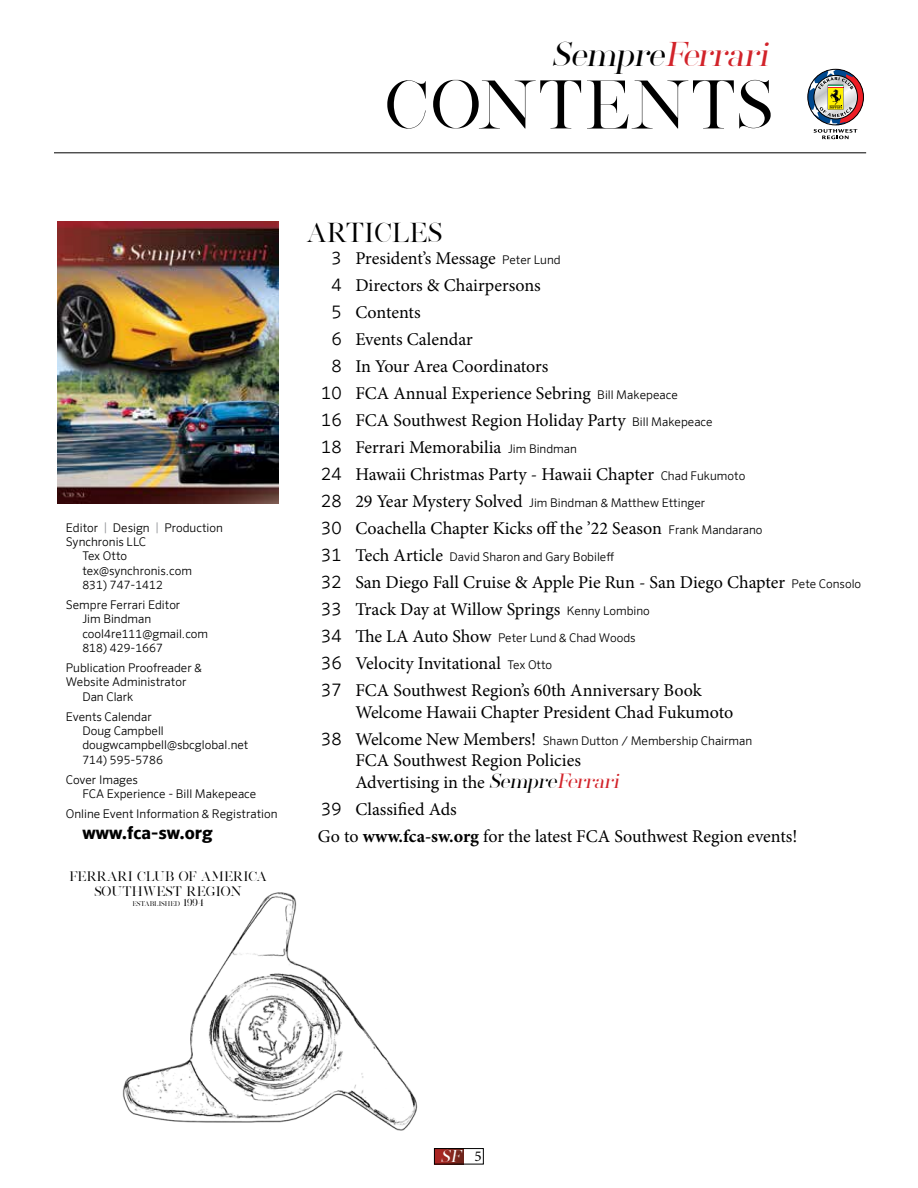
<style>
.page{position:relative;width:918px;height:1188px;background:#fff}
.page>*{position:absolute;margin:0;border:0;box-sizing:border-box;transform-origin:0 0}
.t1{font:60px "Silver South Serif";color:#000}
.t2{font:italic 30px "Silver South Serif";color:#d2232a}
.t3{font:24px "Silver South Serif";color:#000}
.t4{font:18px/27px "Minion Pro";color:#000}
.t5{font:700 18px "Sero Offc";color:#000}
.t6{font:italic 15px "Silver South Serif";color:#fff}
.t7{font:300 12px/14.2px "Sero Offc";color:#000}
.t8{font:12px/14.4px "Silver South Serif";color:#000;text-align:center}
.t9{font:6px "Silver South Serif";color:#000}
.s1{color:#000}
.s2{color:#939598}
.s3{font-size:9px}
.s4{font-family:"Sero Offc";font-weight:300}
.s5{font-family:"Sero Offc";font-weight:300;font-size:12px}
.s6{font-size:18px}
.s7{font-family:"Minion Pro";font-weight:400;font-size:18px}
.s8{font-family:"Silver South Serif";font-style:italic}
.s9{font-family:"Silver South Serif";font-style:italic;color:#d2232a}
.s10{font-weight:700}
.s11{font-family:"Minion Pro";font-style:normal;color:#000}
</style>
<div class="page">
<img style="left:436px;top:1150px;width:28px;height:12px">
<div style="left:434px;top:1148px;width:50px;height:16px;border:1px solid #000"></div>
<img style="left:122px;top:892px;width:296px;height:239px">
<hr style="left:54px;top:152px;width:812px;height:1px;background:#000">
<svg style="left:808px;top:69px;width:55px;height:70px"></svg>
<img style="left:58px;top:221px;width:221px;height:283px">
<h2 class="t2" style="left:552px;top:36px;width:225px"><span class="s1">Sempre</span>Ferrari</h2>
<h1 class="t1" style="left:385px;top:67px;width:389px">CONTENTS</h1>
<p class="t7" style="left:66px;top:521px;width:158px">Editor <span class="s2">|</span> Design <span class="s2">|</span> Production</p>
<p class="t7" style="left:66px;top:535px;width:82px">Synchronis LLC</p>
<p class="t7" style="left:82px;top:549px;width:46px">Tex Otto</p>
<p class="t7" style="left:82px;top:563px;width:111px">tex@synchronis.com</p>
<p class="t7" style="left:82px;top:578px;width:82px">831) 747-1412</p>
<p class="t7" style="left:82px;top:598px;width:127px;text-indent:-16px">Sempre Ferrari Editor<br>Jim Bindman cool4re111@gmail.com<br>818) 429-1667</p>
<p class="t7" style="left:66px;top:661px;width:137px">Publication Proofreader &amp;</p>
<p class="t7" style="left:66px;top:675px;width:122px">Website Administrator</p>
<p class="t7" style="left:82px;top:689px;width:53px">Dan Clark</p>
<p class="t7" style="left:82px;top:710px;width:168px;text-indent:-16px">Events Calendar<br>Doug Campbell dougwcampbell@sbcglobal.net<br>714) 595-5786</p>
<p class="t7" style="left:82px;top:773px;width:175px;text-indent:-16px">Cover Images<br>FCA Experience - Bill Makepeace</p>
<p class="t7" style="left:66px;top:807px;width:213px">Online Event Information &amp; Registration</p>
<p class="t5" style="left:82px;top:823px;width:132px">www.fca-sw.org</p>
<p class="t8" style="left:69px;top:870px;width:199px">FERRARI CLUB OF AMERICA<br>SOUTHWEST REGION</p>
<p class="t9" style="left:132px;top:900px;width:73px">ESTABLISHED <span class="s3">1994</span></p>
<h3 class="t3" style="left:306px;top:218px;width:138px">ARTICLES</h3>
<p class="t4" style="left:332px;top:245px;width:231px"><span class="s4">3</span> President’s Message <span class="s5">Peter Lund</span></p>
<p class="t4" style="left:332px;top:272px;width:211px"><span class="s4">4</span> Directors &amp; Chairpersons</p>
<p class="t4" style="left:332px;top:299px;width:91px"><span class="s4">5</span> Contents</p>
<p class="t4" style="left:332px;top:326px;width:143px"><span class="s4">6</span> Events Calendar</p>
<p class="t4" style="left:332px;top:353px;width:218px"><span class="s4">8</span> In Your Area Coordinators</p>
<p class="t4" style="left:321px;top:380px;width:358px"><span class="s4">10</span> FCA Annual Experience Sebring <span class="s5">Bill Makepeace</span></p>
<p class="t4" style="left:321px;top:407px;width:393px"><span class="s4">16</span> FCA Southwest Region Holiday Party <span class="s5">Bill Makepeace</span></p>
<p class="t4" style="left:321px;top:434px;width:257px"><span class="s4">18</span> Ferrari Memorabilia <span class="s5">Jim Bindman</span></p>
<p class="t4" style="left:321px;top:461px;width:426px"><span class="s4">24</span> Hawaii Christmas Party - Hawaii Chapter <span class="s5">Chad Fukumoto</span></p>
<p class="t7" style="left:321px;top:496px;width:385px"><span class="s6">28</span> <span class="s7">29 Year Mystery Solved</span> Jim Bindman &amp; Matthew Ettinger</p>
<p class="t4" style="left:321px;top:515px;width:443px"><span class="s4">30</span> Coachella Chapter Kicks off the ’22 Season <span class="s5">Frank Mandarano</span></p>
<p class="t7" style="left:321px;top:550px;width:294px"><span class="s6">31</span> <span class="s7">Tech Article</span> David Sharon and Gary Bobileff</p>
<p class="t4" style="left:321px;top:569px;width:542px"><span class="s4">32</span> San Diego Fall Cruise &amp; Apple Pie Run - San Diego Chapter <span class="s5">Pete Consolo<br></span><span class="s4">33</span> Track Day at Willow Springs <span class="s5">Kenny Lombino</span></p>
<p class="t7" style="left:321px;top:631px;width:316px"><span class="s6">34</span> <span class="s7">The LA Auto Show</span> Peter Lund &amp; Chad Woods</p>
<p class="t4" style="left:321px;top:650px;width:382px"><span class="s4">36</span> Velocity Invitational <span class="s5">Tex Otto<br></span><span class="s4">37</span> FCA Southwest Region’s 60th Anniversary Book</p>
<p class="t4" style="left:355px;top:699px;width:379px">Welcome Hawaii Chapter President Chad Fukumoto</p>
<p class="t7" style="left:321px;top:734px;width:432px"><span class="s6">38</span> <span class="s7">Welcome New Members!</span> Shawn Dutton / Membership Chairman</p>
<p class="t4" style="left:355px;top:750px;width:269px;line-height:21.6px">FCA Southwest Region Policies<br>Advertising in the <span class="s8">Sempre</span><span class="s9">Ferrari</span></p>
<p class="t4" style="left:318px;top:796px;width:481px"><span class="s4">39</span> Classified Ads<br>Go to <span class="s10">www.fca-sw.org</span> for the latest FCA Southwest Region events!</p>
<p class="t6" style="left:441px;top:1147px;width:42px">SF <span class="s11">5</span></p>
</div>
